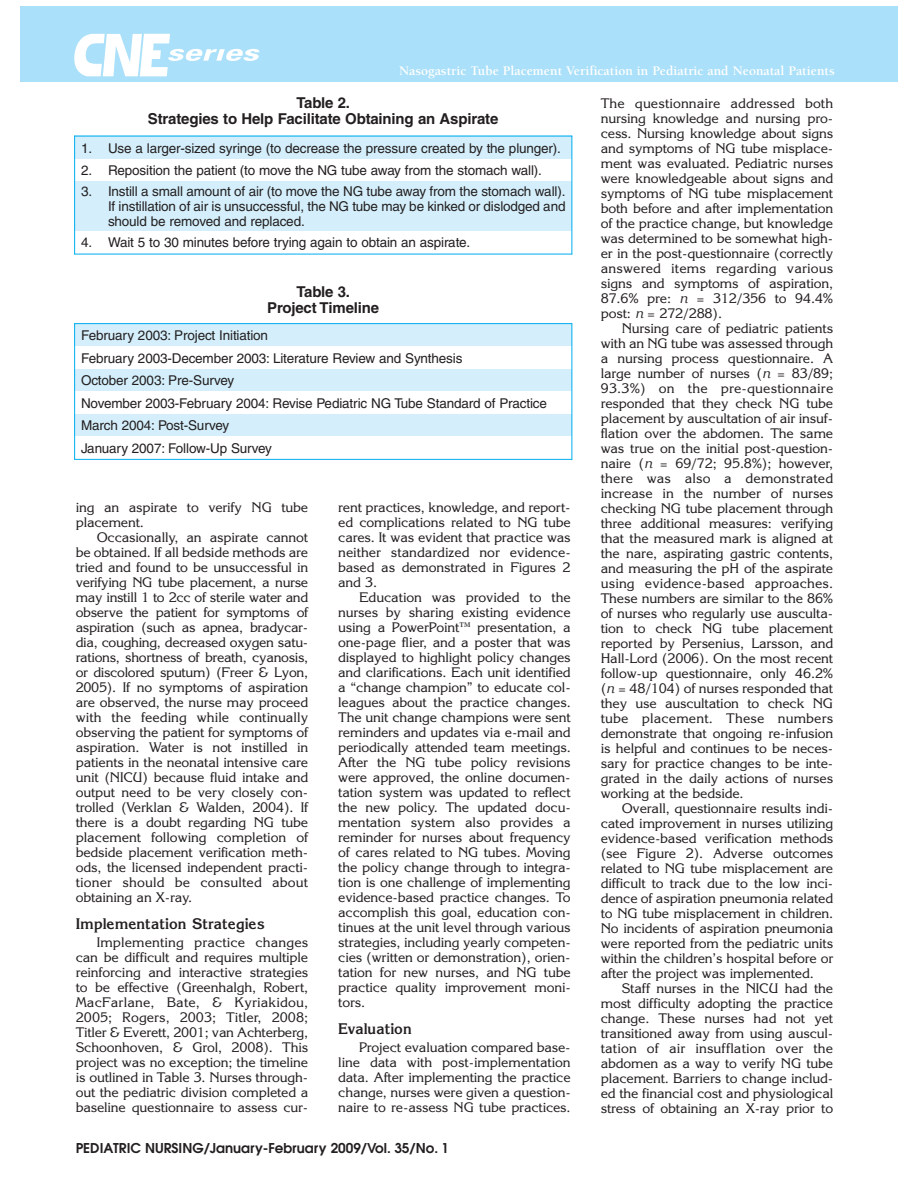
<style>
.page{position:relative;width:918px;height:1188px;background:#fff}
.page>*{position:absolute;margin:0;border:0;box-sizing:border-box;transform-origin:0 0}
.t1{font:700 15px/16.5px "Helvetica";letter-spacing:-.01em;color:#231f20;text-align:center}
.t2{font:700 15px "Korinna";color:#231f20}
.t3{font:13.5px/15px "Korinna";letter-spacing:-.01em;color:#231f20;text-align:justify}
.t4{font:13.5px/22.5px "Helvetica";letter-spacing:-.01em;color:#231f20;text-align:justify}
.t5{font:700 13.5px "Berkeley";color:#fff}
.t6{font:600 13.5px "Avant Garde";color:#231f20}
.s1{font-style:italic}
</style>
<div class="page">
<div style="left:20px;top:7px;width:878px;height:74px;background:#aae0f9"></div>
<svg style="left:74px;top:34px;width:185px;height:42px"></svg>
<div style="left:74px;top:136px;width:498px;height:23px;background:#d4effb"></div>
<div style="left:74px;top:181px;width:498px;height:50px;background:#d4effb"></div>
<hr style="left:74px;top:136px;width:1px;height:118px;background:#00aeef">
<hr style="left:572px;top:136px;width:1px;height:118px;background:#00aeef">
<hr style="left:74px;top:136px;width:498px;height:1px;background:#00aeef">
<hr style="left:74px;top:254px;width:498px;height:1px;background:#00aeef">
<div style="left:74px;top:323px;width:498px;height:23px;background:#d4effb"></div>
<div style="left:74px;top:369px;width:498px;height:23px;background:#d4effb"></div>
<div style="left:74px;top:414px;width:498px;height:22px;background:#d4effb"></div>
<hr style="left:74px;top:323px;width:1px;height:137px;background:#00aeef">
<hr style="left:572px;top:323px;width:1px;height:137px;background:#00aeef">
<hr style="left:74px;top:323px;width:498px;height:1px;background:#00aeef">
<hr style="left:74px;top:459px;width:498px;height:1px;background:#00aeef">
<p class="t5" style="left:399px;top:65px;width:437px">Nasogastric Tube Placement Verification in Pediatric and Neonatal Patients</p>
<p class="t1" style="left:148px;top:95px;width:352px">Table 2.<br>Strategies to Help Facilitate Obtaining an Aspirate</p>
<p class="t4" style="left:81px;top:138px;width:482px">1. Use a larger-sized syringe (to decrease the pressure created by the plunger).</p>
<p class="t4" style="left:81px;top:160px;width:463px">2. Reposition the patient (to move the NG tube away from the stomach wall).</p>
<p class="t4" style="left:108px;top:185px;width:459px;line-height:15px;text-indent:-27px">3. Instill a small amount of air (to move the NG tube away from the stomach wall).<br>If instillation of air is unsuccessful, the NG tube may be kinked or dislodged and should be removed and replaced.</p>
<p class="t4" style="left:81px;top:233px;width:391px">4. Wait 5 to 30 minutes before trying again to obtain an aspirate.</p>
<p class="t1" style="left:267px;top:284px;width:113px">Table 3.<br>Project Timeline</p>
<p class="t4" style="left:81px;top:325px;width:467px;text-align:left">February 2003: Project Initiation<br>February 2003-December 2003: Literature Review and Synthesis<br>October 2003: Pre-Survey<br>November 2003-February 2004: Revise Pediatric NG Tube Standard of Practice March 2004: Post-Survey<br>January 2007: Follow-Up Survey</p>
<p class="t3" style="left:601px;top:97px;width:234px">The questionnaire addressed both nursing knowledge and nursing pro&shy;cess. Nursing knowledge about signs and symptoms of NG tube misplace&shy;ment was evaluated. Pediatric nurses were knowledgeable about signs and symptoms of NG tube misplacement both before and after implementation of the practice change, but knowledge was determined to be somewhat high&shy;er in the post-questionnaire (correctly answered items regarding various signs and symptoms of aspiration, 87.6% pre: <span class="s1">n</span> = 312/356 to 94.4% post: <span class="s1">n</span> = 272/288).</p>
<p class="t3" style="left:601px;top:322px;width:234px;text-indent:21px">Nursing care of pediatric patients with an NG tube was assessed through a nursing process questionnaire. A large number of nurses (<span class="s1">n</span> = 83/89; 93.3%) on the pre-questionnaire responded that they check NG tube placement by auscultation of air insuf&shy;flation over the abdomen. The same was true on the initial post-question&shy;naire (<span class="s1">n</span> = 69/72; 95.8%); however, there was also a demonstrated increase in the number of nurses checking NG tube placement through three additional measures: verifying that the measured mark is aligned at the nare, aspirating gastric contents, and measuring the pH of the aspirate using evidence-based approaches.<br>These numbers are similar to the 86% of nurses who regularly use ausculta&shy;tion to check NG tube placement reported by Persenius, Larsson, and Hall-Lord (2006). On the most recent follow-up questionnaire, only 46.2% (<span class="s1">n</span> = 48/104) of nurses responded that they use auscultation to check NG tube placement. These numbers demonstrate that ongoing re-infusion is helpful and continues to be neces&shy;sary for practice changes to be inte&shy;grated in the daily actions of nurses working at the bedside.</p>
<p class="t3" style="left:601px;top:802px;width:234px;text-indent:21px">Overall, questionnaire results indi&shy;cated improvement in nurses utilizing evidence-based verification methods (see Figure 2). Adverse outcomes related to NG tube misplacement are difficult to track due to the low inci&shy;dence of aspiration pneumonia related to NG tube misplacement in children.<br>No incidents of aspiration pneumonia were reported from the pediatric units within the children’s hospital before or after the project was implemented.</p>
<p class="t3" style="left:601px;top:982px;width:234px;text-indent:21px">Staff nurses in the NICU had the most difficulty adopting the practice change. These nurses had not yet transitioned away from using auscul&shy;tation of air insufflation over the abdomen as a way to verify NG tube placement. Barriers to change includ&shy;ed the financial cost and physiological stress of obtaining an X-ray prior to</p>
<p class="t3" style="left:76px;top:501px;width:234px">ing an aspirate to verify NG tube placement.</p>
<p class="t3" style="left:76px;top:531px;width:234px;text-indent:21px">Occasionally, an aspirate cannot be obtained. If all bedside methods are tried and found to be unsuccessful in verifying NG tube placement, a nurse may instill 1 to 2cc of sterile water and observe the patient for symptoms of aspiration (such as apnea, bradycar&shy;dia, coughing, decreased oxygen satu&shy;rations, shortness of breath, cyanosis, or discolored sputum) (Freer &amp; Lyon, 2005). If no symptoms of aspiration are observed, the nurse may proceed with the feeding while continually observing the patient for symptoms of aspiration. Water is not instilled in patients in the neonatal intensive care unit (NICU) because fluid intake and output need to be very closely con&shy;trolled (Verklan &amp; Walden, 2004). If there is a doubt regarding NG tube placement following completion of bedside placement verification meth&shy;ods, the licensed independent practi&shy;tioner should be consulted about obtaining an X-ray.</p>
<p class="t2" style="left:76px;top:918px;width:191px">Implementation Strategies</p>
<p class="t3" style="left:76px;top:936px;width:234px;text-indent:21px">Implementing practice changes can be difficult and requires multiple reinforcing and interactive strategies to be effective (Greenhalgh, Robert, MacFarlane, Bate, &amp; Kyriakidou, 2005; Rogers, 2003; Titler, 2008; Titler &amp; Everett, 2001; van Achterberg, Schoonhoven, &amp; Grol, 2008). This project was no exception; the timeline is outlined in Table 3. Nurses through&shy;out the pediatric division completed a baseline questionnaire to assess cur-</p>
<p class="t3" style="left:338px;top:501px;width:234px">rent practices, knowledge, and report&shy;ed complications related to NG tube cares. It was evident that practice was neither standardized nor evidence&shy;based as demonstrated in Figures 2 and 3.</p>
<p class="t3" style="left:338px;top:591px;width:234px;text-indent:21px">Education was provided to the nurses by sharing existing evidence using a PowerPoint™ presentation, a one-page flier, and a poster that was displayed to highlight policy changes and clarifications. Each unit identified a “change champion” to educate col&shy;leagues about the practice changes.<br>The unit change champions were sent reminders and updates via e-mail and periodically attended team meetings.<br>After the NG tube policy revisions were approved, the online documen&shy;tation system was updated to reflect the new policy. The updated docu&shy;mentation system also provides a reminder for nurses about frequency of cares related to NG tubes. Moving the policy change through to integra&shy;tion is one challenge of implementing evidence-based practice changes. To accomplish this goal, education con&shy;tinues at the unit level through various strategies, including yearly competen&shy;cies (written or demonstration), orien&shy;tation for new nurses, and NG tube practice quality improvement moni&shy;tors.</p>
<p class="t2" style="left:338px;top:1023px;width:75px">Evaluation</p>
<p class="t3" style="left:338px;top:1041px;width:234px;text-indent:21px">Project evaluation compared base&shy;line data with post-implementation data. After implementing the practice change, nurses were given a question&shy;naire to re-assess NG tube practices.</p>
<p class="t6" style="left:76px;top:1144px;width:375px">PEDIATRIC NURSING/January-February 2009/Vol. 35/No. 1</p>
</div>
